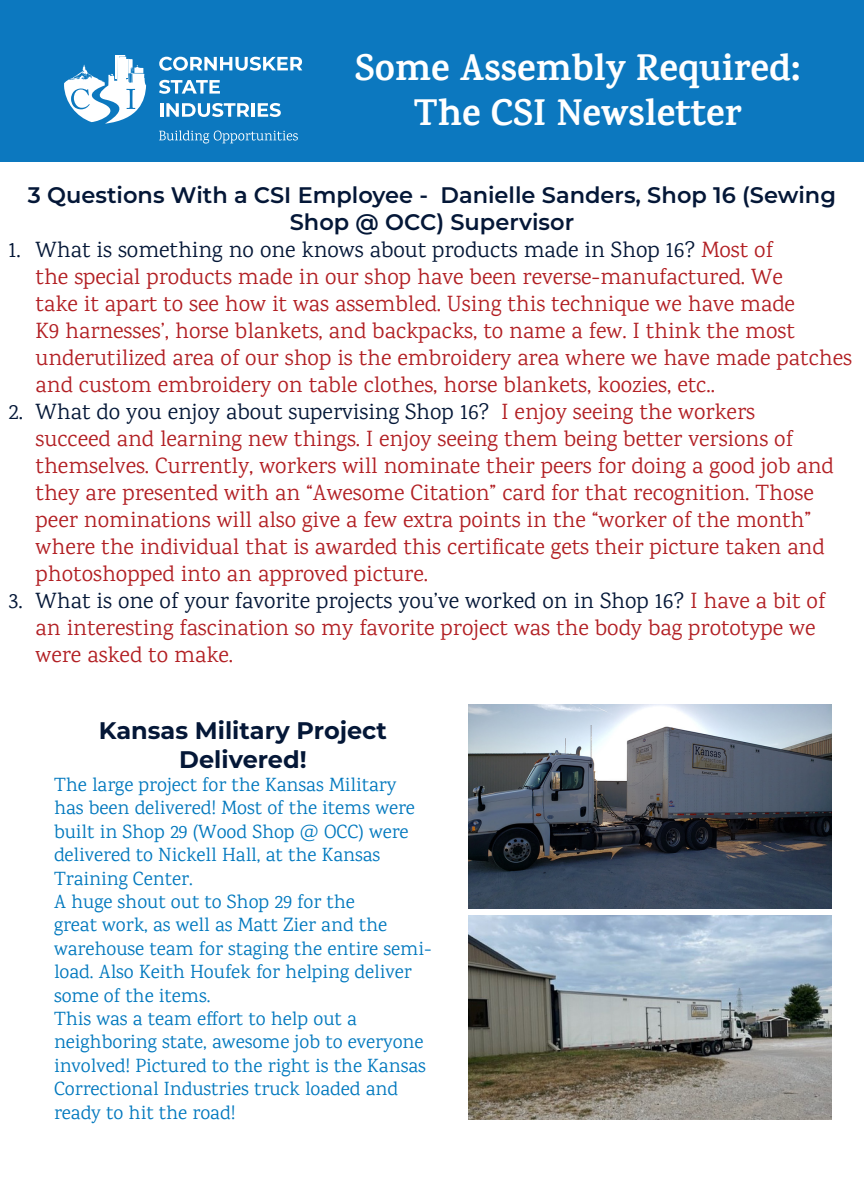
<style>
.page{position:relative;width:864px;height:1188px;background:#fff}
.page>*{position:absolute;margin:0;border:0;box-sizing:border-box;transform-origin:0 0}
.t1{font:700 37.5px "Karma";color:#fff}
.t2{font:700 24px/28.8px "Montserrat";color:#041737;text-align:center}
.t3{font:22.5px/27px "Karma";color:#b21f23}
.t4{font:600 22.5px/27px "Montserrat";color:#041737;text-align:center}
.t5{font:19.5px/23.4px "Karma";color:#0078be}
.s1{color:#041737}
</style>
<div class="page">
<div style="left:0;top:0;width:864px;height:162px;background:#0c78bf"></div>
<svg style="left:64px;top:55px;width:82px;height:69px"></svg>
<svg style="left:159px;top:130px;width:139px;height:14px"></svg>
<svg style="left:159px;top:57px;width:143px;height:14px"></svg>
<svg style="left:159px;top:80px;width:61px;height:14px"></svg>
<hr style="left:160px;top:103px;width:3px;height:14px;background:#fff">
<svg style="left:166px;top:103px;width:83px;height:14px"></svg>
<hr style="left:251px;top:103px;width:4px;height:14px;background:#fff">
<svg style="left:258px;top:103px;width:23px;height:14px"></svg>
<img style="left:469px;top:704px;width:363px;height:204px">
<img style="left:469px;top:916px;width:363px;height:204px">
<p class="t1" style="left:355px;top:45px;width:447px">Some Assembly Required:</p>
<p class="t1" style="left:414px;top:90px;width:329px">The CSI Newsletter</p>
<p class="t4" style="left:28px;top:181px;width:810px">3 Questions With a CSI Employee - Danielle Sanders, Shop 16 (Sewing<br>Shop @ OCC) Supervisor</p>
<p class="t3" style="left:36px;top:236px;width:818px;text-indent:-27px"><span class="s1">1. What is something no one knows about products made in Shop 16?</span> Most of<br>the special products made in our shop have been reverse-manufactured. We<br>take it apart to see how it was assembled. Using this technique we have made<br>K9 harnesses’, horse blankets, and backpacks, to name a few. I think the most underutilized area of our shop is the embroidery area where we have made patches and custom embroidery on table clothes, horse blankets, koozies, etc..</p>
<p class="t3" style="left:36px;top:398px;width:800px;text-indent:-27px"><span class="s1">2. What do you enjoy about supervising Shop 16?</span> I enjoy seeing the workers succeed and learning new things. I enjoy seeing them being better versions of themselves. Currently, workers will nominate their peers for doing a good job and they are presented with an “Awesome Citation” card for that recognition. Those peer nominations will also give a few extra points in the “worker of the month” where the individual that is awarded this certificate gets their picture taken and photoshopped into an approved picture.</p>
<p class="t3" style="left:36px;top:587px;width:791px;text-indent:-27px"><span class="s1">3. What is one of your favorite projects you’ve worked on in Shop 16?</span> I have a bit of an interesting fascination so my favorite project was the body bag prototype we were asked to make.</p>
<p class="t2" style="left:99px;top:715px;width:290px">Kansas Military Project<br>Delivered!</p>
<p class="t5" style="left:54px;top:773px;width:379px">The large project for the Kansas Military<br>has been delivered! Most of the items were built in Shop 29 (Wood Shop @ OCC) were delivered to Nickell Hall, at the Kansas Training Center.<br>A huge shout out to Shop 29 for the<br>great work, as well as Matt Zier and the warehouse team for staging the entire semi&shy;load. Also Keith Houfek for helping deliver some of the items.<br>This was a team effort to help out a neighboring state, awesome job to everyone involved! Pictured to the right is the Kansas Correctional Industries truck loaded and ready to hit the road!</p>
</div>
